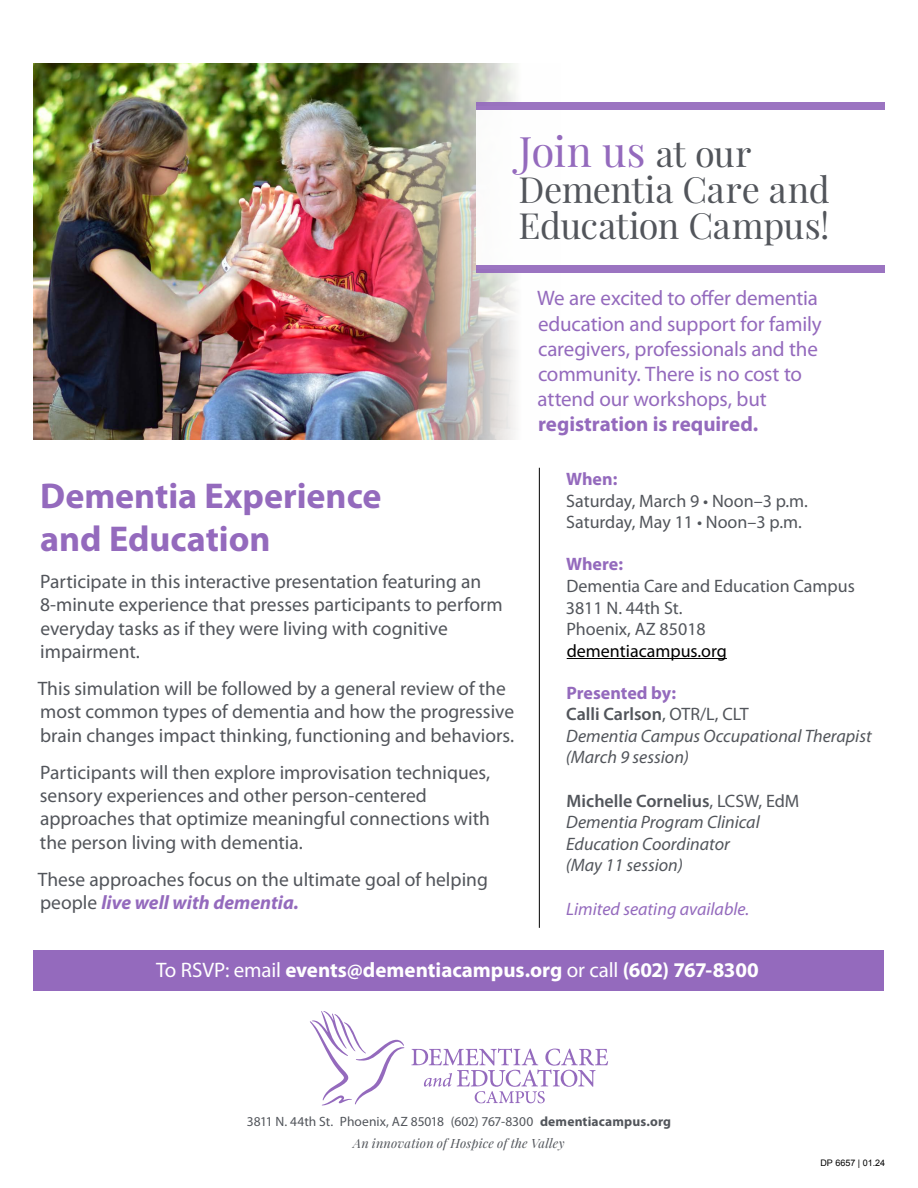
<style>
.page{position:relative;width:918px;height:1188px;background:#fff}
.page>*{position:absolute;margin:0;border:0;box-sizing:border-box;transform-origin:0 0}
.t1{font:42px "Playfair Display";letter-spacing:-.01em;color:#946abd}
.t2{font:36px/36px "Playfair Display";letter-spacing:-.005em;color:#52555b}
.t3{font:700 36px/43.2px "Myriad Pro";color:#946abd}
.t4{font:21px/25.2px "Myriad Pro";letter-spacing:-.01em;color:#946abd}
.t5{font:700 21px "Myriad Pro";color:#fff}
.t6{font:700 21px "Myriad Pro";color:#946abd}
.t7{font:19.5px/23.4px "Myriad Pro";color:#52555b}
.t8{font:italic 18px/21.6px "Myriad Pro";color:#52555b}
.t9{font:18px/21.6px "Myriad Pro";color:#52555b}
.t10{font:italic 18px "Myriad Pro";color:#946abd}
.t11{font:18px "Myriad Pro";color:#000}
.t12{font:700 18px "Myriad Pro";color:#946abd}
.t13{font:13.5px "Myriad Pro";letter-spacing:-.005em;color:#52555b}
.t14{font:italic 12.75px "Playfair Display";letter-spacing:.015em;color:#52555b}
.t15{font:9px "Arial";color:#000}
.s1{font-size:36px;color:#52555b}
.s2{font-weight:700;font-style:italic;color:#946abd}
.s3{font-weight:700;font-style:normal;color:#946abd}
.s4{font-weight:600;font-style:normal}
.s5{font-style:normal}
.s6{font-weight:400}
.s7{font-weight:700}
</style>
<div class="page">
<img style="left:34px;top:64px;width:527px;height:375px">
<div style="left:34px;top:950px;width:850px;height:40px;background:#946abd"></div>
<div style="left:476px;top:106px;width:408px;height:163px;background:#fff"></div>
<div style="left:476px;top:103px;width:408px;height:7px;background:#9b74c1"></div>
<div style="left:476px;top:265px;width:408px;height:7px;background:#9b74c1"></div>
<hr style="left:567px;top:658px;width:160px;height:1px;background:#000">
<hr style="left:539px;top:468px;width:1px;height:460px;background:#000">
<svg style="left:412px;top:1048px;width:196px;height:55px"></svg>
<svg style="left:310px;top:1011px;width:94px;height:94px"></svg>
<h1 class="t1" style="left:519px;top:125px;width:234px">Join us <span class="s1">at our</span></h1>
<h2 class="t2" style="left:518px;top:171px;width:313px">Dementia Care and<br>Education Campus!</h2>
<h2 class="t3" style="left:40px;top:473px;width:343px">Dementia Experience and Education</h2>
<p class="t7" style="left:40px;top:569px;width:464px">Participate in this interactive presentation featuring an 8-minute experience that presses participants to perform everyday tasks as if they were living with cognitive impairment.</p>
<p class="t7" style="left:38px;top:676px;width:478px">This simulation will be followed by a general review of the most common types of dementia and how the progressive brain changes impact thinking, functioning and behaviors.</p>
<p class="t7" style="left:40px;top:760px;width:452px">Participants will then explore improvisation techniques, sensory experiences and other person-centered approaches that optimize meaningful connections with the person living with dementia.</p>
<p class="t7" style="left:38px;top:867px;width:452px">These approaches focus on the ultimate goal of helping people <span class="s2">live well with dementia.</span></p>
<p class="t4" style="left:537px;top:285px;width:286px">We are excited to offer dementia education and support for family caregivers, professionals and the community. There is no cost to attend our workshops, but</p>
<p class="t6" style="left:538px;top:411px;width:222px">registration is required.</p>
<p class="t12" style="left:566px;top:467px;width:53px">When:</p>
<p class="t9" style="left:566px;top:490px;width:243px">Saturday, March 9 • Noon–3 p.m.<br>Saturday, May 11 • Noon–3 p.m.</p>
<p class="t12" style="left:566px;top:553px;width:58px">Where:</p>
<p class="t9" style="left:566px;top:575px;width:291px">Dementia Care and Education Campus<br>3811 N. 44th St.<br>Phoenix, AZ 85018</p>
<p class="t11" style="left:567px;top:640px;width:162px">dementiacampus.org</p>
<p class="t8" style="left:566px;top:681px;width:308px"><span class="s3">Presented by:<br></span><span class="s4">Calli Carlson</span><span class="s5">, OTR/L, CLT<br></span>Dementia Campus Occupational Therapist (March 9 session)</p>
<p class="t8" style="left:566px;top:789px;width:235px"><span class="s4">Michelle Cornelius</span><span class="s5">, LCSW, EdM<br></span>Dementia Program Clinical<br>Education Coordinator<br>(May 11 session)</p>
<p class="t10" style="left:566px;top:897px;width:185px">Limited seating available.</p>
<p class="t5" style="left:156px;top:956px;width:604px"><span class="s6">To RSVP: email</span> events@dementiacampus.org <span class="s6">or call</span> (602) 767-8300</p>
<p class="t13" style="left:247px;top:1113px;width:426px">3811 N. 44th St. Phoenix, AZ 85018 (602) 767-8300 <span class="s7">dementiacampus.org</span></p>
<p class="t14" style="left:353px;top:1135px;width:213px">An innovation of Hospice of the Valley</p>
<p class="t15" style="left:820px;top:1157px;width:66px">DP 6657 | 01.24</p>
</div>
